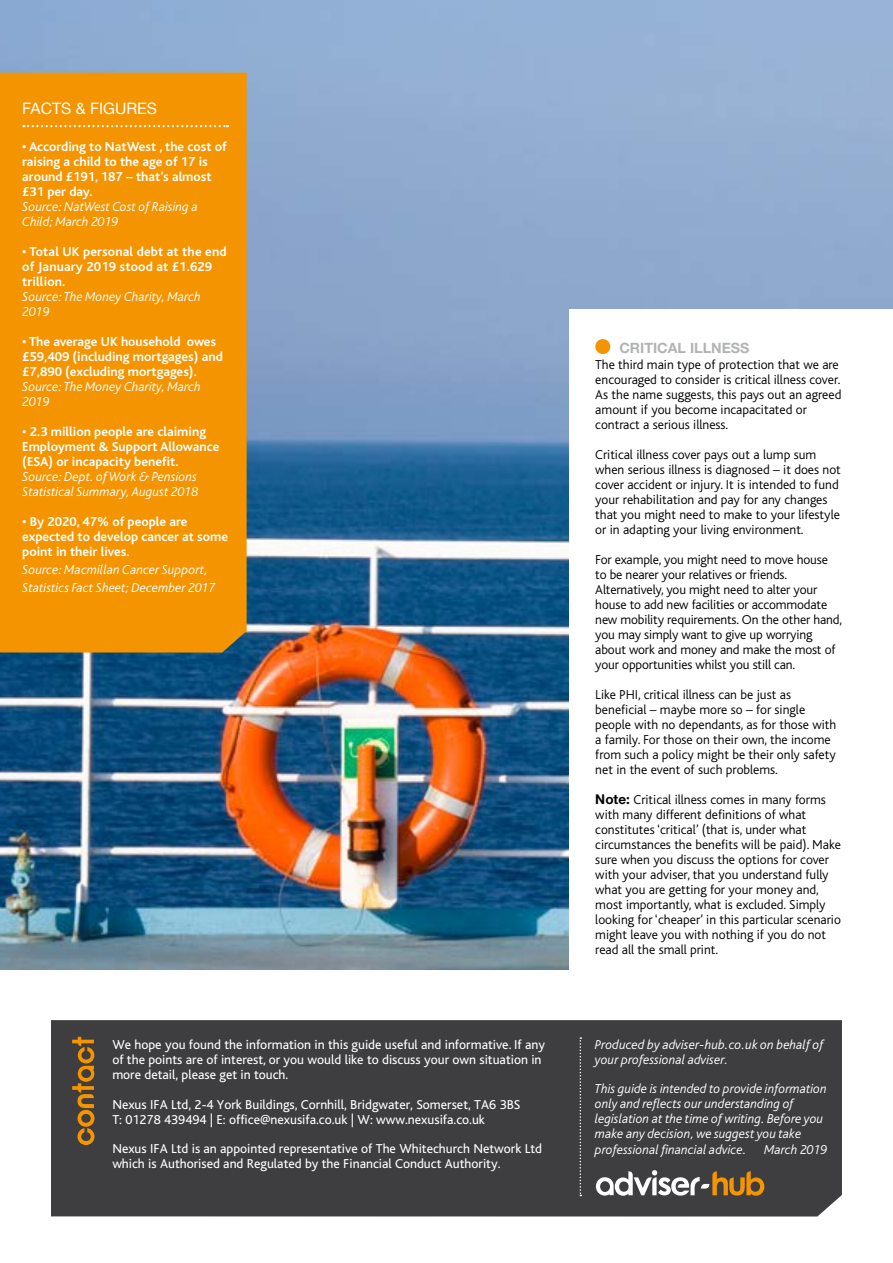
<style>
.page{position:relative;width:893px;height:1263px;background:#fff}
.page>*{position:absolute;margin:0;border:0;box-sizing:border-box;transform-origin:0 0}
.t1{font:15.75px "Helvetica Neue";color:#fff}
.t2{font:700 14.25px "Helvetica Neue";color:#b1b3b4}
.t3{font:300 13.5px/15px "Bliss";color:#000}
.t4{font:italic 300 13.5px/15.3px "Bliss";color:#fff}
.t5{font:13.5px/15.1px "Bliss";color:#fff}
.t6{font:700 13.5px/15px "Bliss";color:#fff}
.s1{font-family:"Helvetica Neue";font-weight:700}
</style>
<div class="page">
<img style="left:0;top:0;width:893px;height:969px">
<div style="left:570px;top:309px;width:323px;height:675px;background:#fff"></div>
<div style="left:51px;top:1020px;width:791px;height:196px;background:#3e3d40"></div>
<div style="left:0;top:73px;width:247px;height:579px;background:#f39400"></div>
<div style="left:595px;top:339px;width:15px;height:15px;background:#f39400;border-radius:50%"></div>
<svg style="left:596px;top:1170px;width:168px;height:26px"></svg>
<svg style="left:72px;top:1037px;width:22px;height:108px;background:#845e26"></svg>
<svg style="left:580px;top:1037px;width:1px;height:159px"></svg>
<svg style="left:23px;top:125px;width:205px;height:2px"></svg>
<p class="t1" style="left:22px;top:97px;width:136px">FACTS &amp; FIGURES</p>
<p class="t6" style="left:22px;top:139px;width:206px">• According to NatWest , the cost of raising a child to the age of 17 is around £191, 187 – that’s almost £31 per day.</p>
<p class="t4" style="left:22px;top:199px;width:177px">Source: NatWest Cost of Raising a<br>Child; March 2019</p>
<p class="t6" style="left:22px;top:244px;width:206px">• Total UK personal debt at the end of January 2019 stood at £1.629 trillion.</p>
<p class="t4" style="left:22px;top:289px;width:180px">Source: The Money Charity, March<br>2019</p>
<p class="t6" style="left:22px;top:334px;width:202px">• The average UK household owes £59,409 (including mortgages) and £7,890 (excluding mortgages).</p>
<p class="t4" style="left:22px;top:379px;width:180px">Source: The Money Charity, March<br>2019</p>
<p class="t6" style="left:22px;top:424px;width:199px">• 2.3 million people are claiming<br>Employment &amp; Support Allowance (ESA) or incapacity benefit.</p>
<p class="t4" style="left:22px;top:469px;width:177px">Source: Dept. of Work &amp; Pensions<br>Statistical Summary, August 2018</p>
<p class="t6" style="left:22px;top:514px;width:207px">• By 2020, 47% of people are expected to develop cancer at some point in their lives.</p>
<p class="t4" style="left:22px;top:560px;width:195px;line-height:18px">Source: Macmillan Cancer Support,<br>Statistics Fact Sheet; December 2017</p>
<p class="t5" style="left:112px;top:1037px;width:434px">We hope you found the information in this guide useful and informative. If any of the points are of interest, or you would like to discuss your own situation in more detail, please get in touch.</p>
<p class="t5" style="left:112px;top:1097px;width:410px">Nexus IFA Ltd, 2-4 York Buildings, Cornhill, Bridgwater, Somerset, TA6 3BS<br>T: 01278 439494 | E: office@nexusifa.co.uk | W: www.nexusifa.co.uk</p>
<p class="t5" style="left:112px;top:1141px;width:431px">Nexus IFA Ltd is an appointed representative of The Whitechurch Network Ltd which is Authorised and Regulated by the Financial Conduct Authority.</p>
<p class="t2" style="left:619px;top:339px;width:132px">CRITICAL ILLNESS</p>
<p class="t3" style="left:595px;top:357px;width:248px">The third main type of protection that we are encouraged to consider is critical illness cover.<br>As the name suggests, this pays out an agreed amount if you become incapacitated or contract a serious illness.</p>
<p class="t3" style="left:595px;top:447px;width:247px">Critical illness cover pays out a lump sum when serious illness is diagnosed – it does not cover accident or injury. It is intended to fund your rehabilitation and pay for any changes that you might need to make to your lifestyle or in adapting your living environment.</p>
<p class="t3" style="left:595px;top:552px;width:248px">For example, you might need to move house to be nearer your relatives or friends.<br>Alternatively, you might need to alter your house to add new facilities or accommodate new mobility requirements. On the other hand, you may simply want to give up worrying about work and money and make the most of your opportunities whilst you still can.</p>
<p class="t3" style="left:595px;top:687px;width:242px">Like PHI, critical illness can be just as beneficial – maybe more so – for single people with no dependants, as for those with a family. For those on their own, the income from such a policy might be their only safety net in the event of such problems.</p>
<p class="t3" style="left:595px;top:792px;width:247px"><span class="s1">Note:</span> Critical illness comes in many forms with many different definitions of what constitutes ‘critical’ (that is, under what circumstances the benefits will be paid). Make sure when you discuss the options for cover with your adviser, that you understand fully what you are getting for your money and, most importantly, what is excluded. Simply looking for ‘cheaper’ in this particular scenario might leave you with nothing if you do not read all the small print.</p>
<p class="t4" style="left:595px;top:1037px;width:230px">Produced by adviser-hub.co.uk on behalf of your professional adviser.</p>
<p class="t4" style="left:595px;top:1081px;width:233px">This guide is intended to provide information only and reflects our understanding of legislation at the time of writing. Before you make any decision, we suggest you take professional financial advice.</p>
<p class="t4" style="left:764px;top:1142px;width:65px">March 2019</p>
</div>
